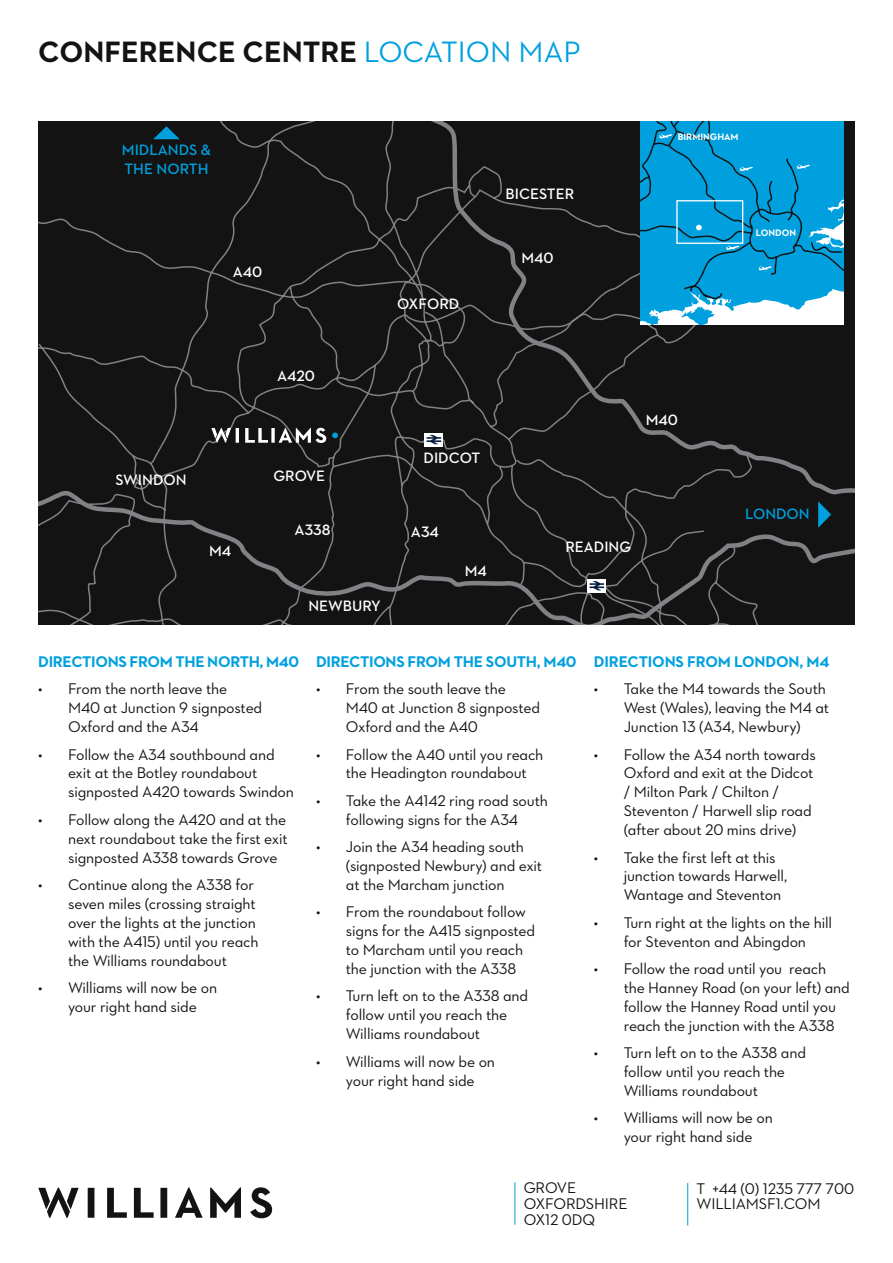
<style>
.page{position:relative;width:893px;height:1263px;background:#fff}
.page>*{position:absolute;margin:0;border:0;box-sizing:border-box;transform-origin:0 0}
.t1{font:700 30px "Neutraface DJC Text";color:#131313}
.t2{font:15.75px/18.9px "Neutraface DJC Text";letter-spacing:-.01em;color:#131313}
.t3{font:700 15.75px "Neutraface DJC Text";letter-spacing:-.02em;color:#00a0de}
.t4{font:600 15.3px "Neutraface DJC Text";color:#fff}
.t5{font:600 15.3px/18.5px "Neutraface DJC Text";color:#00a0de}
.t6{font:700 9.6px "Neutraface DJC Text";color:#fff}
.s1{font-weight:400;color:#00a0de}
</style>
<div class="page">
<svg style="left:38px;top:1187px;width:234px;height:31px"></svg>
<hr style="left:687px;top:1183px;width:1px;height:42px;background:#00a0de">
<hr style="left:514px;top:1182px;width:1px;height:43px;background:#00a0de">
<div style="left:799px;top:122px;width:56px;height:503px;background:#131313"></div>
<svg style="left:38px;top:122px;width:761px;height:503px;background:#181818"></svg>
<svg style="left:425px;top:433px;width:18px;height:13px"></svg>
<svg style="left:427px;top:435px;width:14px;height:9px"></svg>
<svg style="left:588px;top:579px;width:18px;height:13px"></svg>
<svg style="left:590px;top:581px;width:14px;height:9px"></svg>
<svg style="left:332px;top:432px;width:6px;height:6px"></svg>
<svg style="left:818px;top:501px;width:13px;height:27px"></svg>
<svg style="left:153px;top:126px;width:27px;height:13px"></svg>
<svg style="left:640px;top:122px;width:204px;height:203px;background:#1ea5da"></svg>
<svg style="left:211px;top:428px;width:115px;height:15px"></svg>
<h1 class="t1" style="left:38px;top:32px;width:544px">CONFERENCE CENTRE <span class="s1">LOCATION MAP</span></h1>
<p class="t5" style="left:122px;top:141px;width:91px">MIDLANDS &amp;<br>THE NORTH</p>
<p class="t4" style="left:233px;top:262px;width:31px">A40</p>
<p class="t4" style="left:397px;top:294px;width:63px">OXFORD</p>
<p class="t4" style="left:505px;top:184px;width:70px">BICESTER</p>
<p class="t4" style="left:521px;top:248px;width:34px">M40</p>
<p class="t6" style="left:678px;top:130px;width:62px">BIRMINGHAM</p>
<p class="t6" style="left:756px;top:226px;width:42px">LONDON</p>
<p class="t4" style="left:277px;top:366px;width:40px">A420</p>
<p class="t4" style="left:116px;top:470px;width:73px">SWINDON</p>
<p class="t4" style="left:273px;top:466px;width:53px">GROVE</p>
<p class="t4" style="left:424px;top:448px;width:58px">DIDCOT</p>
<p class="t4" style="left:209px;top:541px;width:24px">M4</p>
<p class="t4" style="left:295px;top:520px;width:37px">A338</p>
<p class="t4" style="left:411px;top:522px;width:30px">A34</p>
<p class="t4" style="left:308px;top:596px;width:74px">NEWBURY</p>
<p class="t4" style="left:465px;top:561px;width:24px">M4</p>
<p class="t4" style="left:646px;top:410px;width:34px">M40</p>
<p class="t4" style="left:565px;top:537px;width:67px">READING</p>
<p class="t5" style="left:745px;top:505px;width:66px">LONDON</p>
<p class="t3" style="left:38px;top:651px;width:262px">DIRECTIONS FROM THE NORTH, M40</p>
<p class="t2" style="left:68px;top:679px;width:196px;text-indent:-30px">• From the north leave the<br>M40 at Junction 9 signposted<br>Oxford and the A34</p>
<p class="t2" style="left:68px;top:744px;width:227px;text-indent:-30px">• Follow the A34 southbound and exit at the Botley roundabout signposted A420 towards Swindon</p>
<p class="t2" style="left:68px;top:810px;width:221px;text-align:justify;text-indent:-30px">• Follow along the A420 and at the next roundabout take the first exit signposted A338 towards Grove</p>
<p class="t2" style="left:68px;top:875px;width:192px;text-indent:-30px">• Continue along the A338 for seven miles (crossing straight over the lights at the junction with the A415) until you reach the Williams roundabout</p>
<p class="t2" style="left:38px;top:978px;width:180px;text-align:center">• Williams will now be on your right hand side</p>
<p class="t3" style="left:316px;top:651px;width:262px">DIRECTIONS FROM THE SOUTH, M40</p>
<p class="t2" style="left:346px;top:679px;width:196px;text-indent:-30px">• From the south leave the<br>M40 at Junction 8 signposted<br>Oxford and the A40</p>
<p class="t2" style="left:346px;top:744px;width:199px;text-indent:-30px">• Follow the A40 until you reach the Headington roundabout</p>
<p class="t2" style="left:316px;top:791px;width:233px;text-align:center">• Take the A4142 ring road south following signs for the A34</p>
<p class="t2" style="left:346px;top:837px;width:198px;text-indent:-30px">• Join the A34 heading south (signposted Newbury) and exit at the Marcham junction</p>
<p class="t2" style="left:346px;top:902px;width:191px;text-indent:-30px">• From the roundabout follow signs for the A415 signposted to Marcham until you reach the junction with the A338</p>
<p class="t2" style="left:346px;top:986px;width:184px;text-indent:-30px">• Turn left on to the A338 and follow until you reach the<br>Williams roundabout</p>
<p class="t2" style="left:316px;top:1052px;width:180px;text-align:center">• Williams will now be on your right hand side</p>
<p class="t3" style="left:594px;top:651px;width:237px">DIRECTIONS FROM LONDON, M4</p>
<p class="t2" style="left:624px;top:679px;width:207px;text-indent:-30px">• Take the M4 towards the South<br>West (Wales), leaving the M4 at<br>Junction 13 (A34, Newbury)</p>
<p class="t2" style="left:624px;top:744px;width:194px;text-indent:-30px">• Follow the A34 north towards<br>Oxford and exit at the Didcot / Milton Park / Chilton /<br>Steventon / Harwell slip road (after about 20 mins drive)</p>
<p class="t2" style="left:624px;top:847px;width:165px;text-indent:-30px">• Take the first left at this junction towards Harwell,<br>Wantage and Steventon</p>
<p class="t2" style="left:594px;top:913px;width:240px;text-align:center">• Turn right at the lights on the hill for Steventon and Abingdon</p>
<p class="t2" style="left:624px;top:959px;width:228px;text-indent:-30px">• Follow the road until you reach the Hanney Road (on your left) and follow the Hanney Road until you reach the junction with the A338</p>
<p class="t2" style="left:624px;top:1043px;width:184px;text-indent:-30px">• Turn left on to the A338 and follow until you reach the<br>Williams roundabout</p>
<p class="t2" style="left:594px;top:1108px;width:180px;text-align:center">• Williams will now be on your right hand side</p>
<p class="t2" style="left:524px;top:1180px;width:105px;line-height:15.8px">GROVE<br>OXFORDSHIRE<br>OX12 0DQ</p>
<p class="t2" style="left:697px;top:1181px;width:159px;line-height:14.7px">T +44 (0) 1235 777 700<br>WILLIAMSF1.COM</p>
</div>
